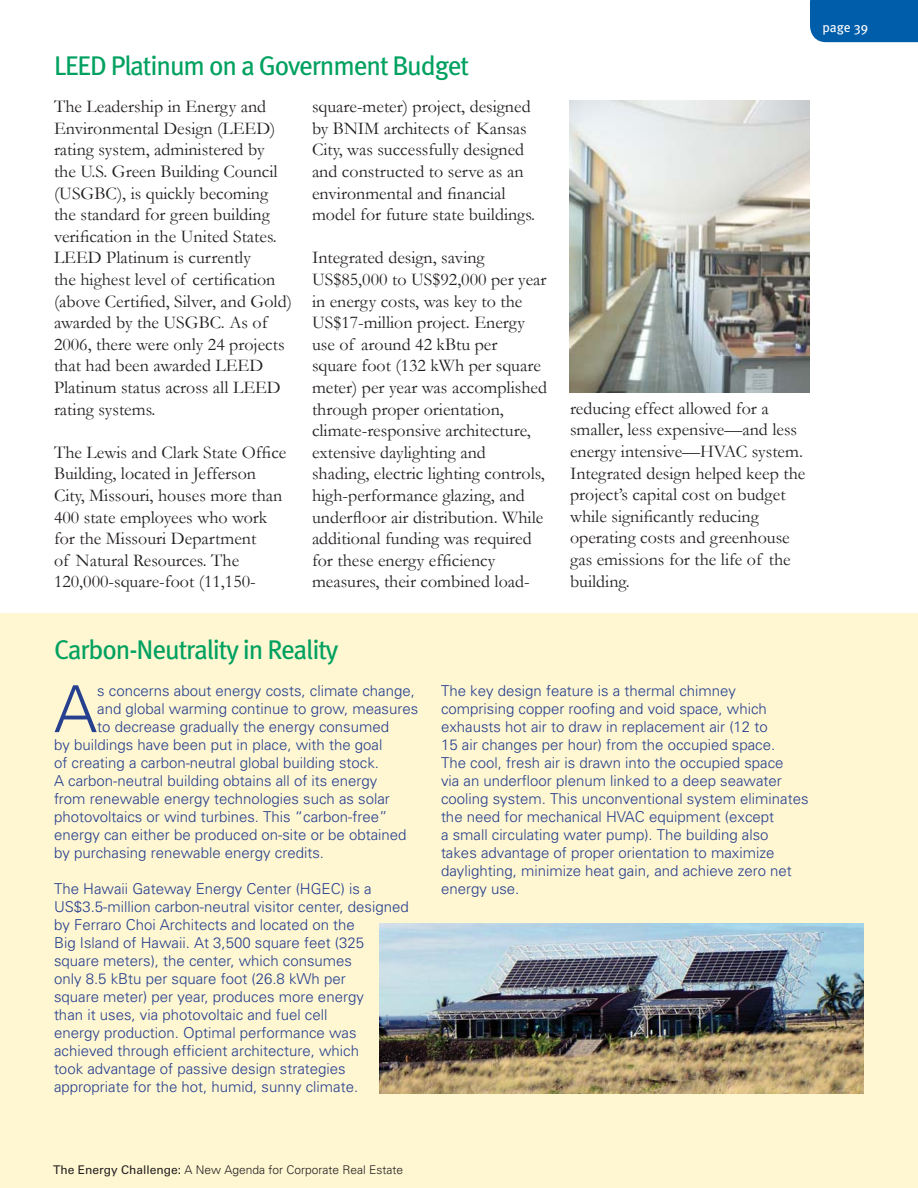
<style>
.page{position:relative;width:918px;height:1188px;background:#fff}
.page>*{position:absolute;margin:0;border:0;box-sizing:border-box;transform-origin:0 0}
.t1{font:300 64.8px "Univers";color:#25408e}
.t2{font:27px "Meta";letter-spacing:-.04em;color:#00a160}
.t3{font:18px/21.6px "Garamond";color:#231f20}
.t4{font:300 15px/18px "Univers";color:#25408e}
.t5{font:13.5px "Meta";letter-spacing:-.005em;color:#fff}
.t6{font:300 12px "Univers";color:#231f20}
.s1{font-weight:400}
</style>
<div class="page">
<div style="left:1px;top:614px;width:917px;height:574px;background:#fff6d2"></div>
<img style="left:380px;top:924px;width:484px;height:170px">
<img style="left:570px;top:100px;width:240px;height:293px">
<div style="left:810px;top:0;width:108px;height:42px;background:#005daa"></div>
<h2 class="t2" style="left:54px;top:56px;width:416px">LEED Platinum on a Government Budget</h2>
<p class="t3" style="left:54px;top:96px;width:240px">The Leadership in Energy and<br>Environmental Design (LEED) rating system, administered by<br>the U.S. Green Building Council (USGBC), is quickly becoming the standard for green building verification in the United States.<br>LEED Platinum is currently<br>the highest level of certification (above Certified, Silver, and Gold) awarded by the USGBC. As of<br>2006, there were only 24 projects that had been awarded LEED<br>Platinum status across all LEED rating systems.</p>
<p class="t3" style="left:54px;top:442px;width:234px">The Lewis and Clark State Office<br>Building, located in Jefferson<br>City, Missouri, houses more than<br>400 state employees who work for the Missouri Department<br>of Natural Resources. The<br>120,000-square-foot (11,150-</p>
<p class="t3" style="left:312px;top:96px;width:225px">square-meter) project, designed by BNIM architects of Kansas<br>City, was successfully designed and constructed to serve as an environmental and financial model for future state buildings.</p>
<p class="t3" style="left:312px;top:247px;width:237px">Integrated design, saving<br>US$85,000 to US$92,000 per year in energy costs, was key to the<br>US$17-million project. Energy use of around 42 kBtu per<br>square foot (132 kWh per square meter) per year was accomplished through proper orientation, climate-responsive architecture, extensive daylighting and shading, electric lighting controls, high-performance glazing, and underfloor air distribution. While additional funding was required for these energy efficiency measures, their combined load-</p>
<p class="t5" style="left:823px;top:23px;width:47px">page 39</p>
<p class="t3" style="left:570px;top:398px;width:237px">reducing effect allowed for a smaller, less expensive—and less energy intensive—HVAC system.<br>Integrated design helped keep the project’s capital cost on budget while significantly reducing operating costs and greenhouse gas emissions for the life of the building.</p>
<h2 class="t2" style="left:54px;top:640px;width:286px">Carbon-Neutrality in Reality</h2>
<h1 class="t1" style="left:54px;top:685px;width:45px">A</h1>
<p class="t4" style="left:97px;top:683px;width:319px">s concerns about energy costs, climate change,</p>
<p class="t4" style="left:97px;top:701px;width:322px">and global warming continue to grow, measures</p>
<p class="t4" style="left:97px;top:719px;width:293px">to decrease gradually the energy consumed</p>
<p class="t4" style="left:54px;top:737px;width:330px">by buildings have been put in place, with the goal</p>
<p class="t4" style="left:54px;top:755px;width:327px">of creating a carbon-neutral global building stock.</p>
<p class="t4" style="left:54px;top:773px;width:325px">A carbon-neutral building obtains all of its energy</p>
<p class="t4" style="left:54px;top:791px;width:337px">from renewable energy technologies such as solar</p>
<p class="t4" style="left:54px;top:809px;width:335px">photovoltaics or wind turbines. This “carbon-free”</p>
<p class="t4" style="left:54px;top:827px;width:354px">energy can either be produced on-site or be obtained</p>
<p class="t4" style="left:54px;top:845px;width:272px">by purchasing renewable energy credits.</p>
<p class="t4" style="left:54px;top:881px;width:356px">The Hawaii Gateway Energy Center (HGEC) is a US$3.5-million carbon-neutral visitor center, designed by Ferraro Choi Architects and located on the<br>Big Island of Hawaii. At 3,500 square feet (325 square meters), the center, which consumes<br>only 8.5 kBtu per square foot (26.8 kWh per<br>square meter) per year, produces more energy<br>than it uses, via photovoltaic and fuel cell<br>energy production. Optimal performance was achieved through efficient architecture, which<br>took advantage of passive design strategies appropriate for the hot, humid, sunny climate.</p>
<p class="t4" style="left:441px;top:683px;width:369px">The key design feature is a thermal chimney comprising copper roofing and void space, which exhausts hot air to draw in replacement air (12 to<br>15 air changes per hour) from the occupied space.<br>The cool, fresh air is drawn into the occupied space<br>via an underfloor plenum linked to a deep seawater cooling system. This unconventional system eliminates the need for mechanical HVAC equipment (except<br>a small circulating water pump). The building also<br>takes advantage of proper orientation to maximize daylighting, minimize heat gain, and achieve zero net energy use.</p>
<p class="t6" style="left:53px;top:1165px;width:352px"><span class="s1">The Energy Challenge:</span> A New Agenda for Corporate Real Estate</p>
</div>
